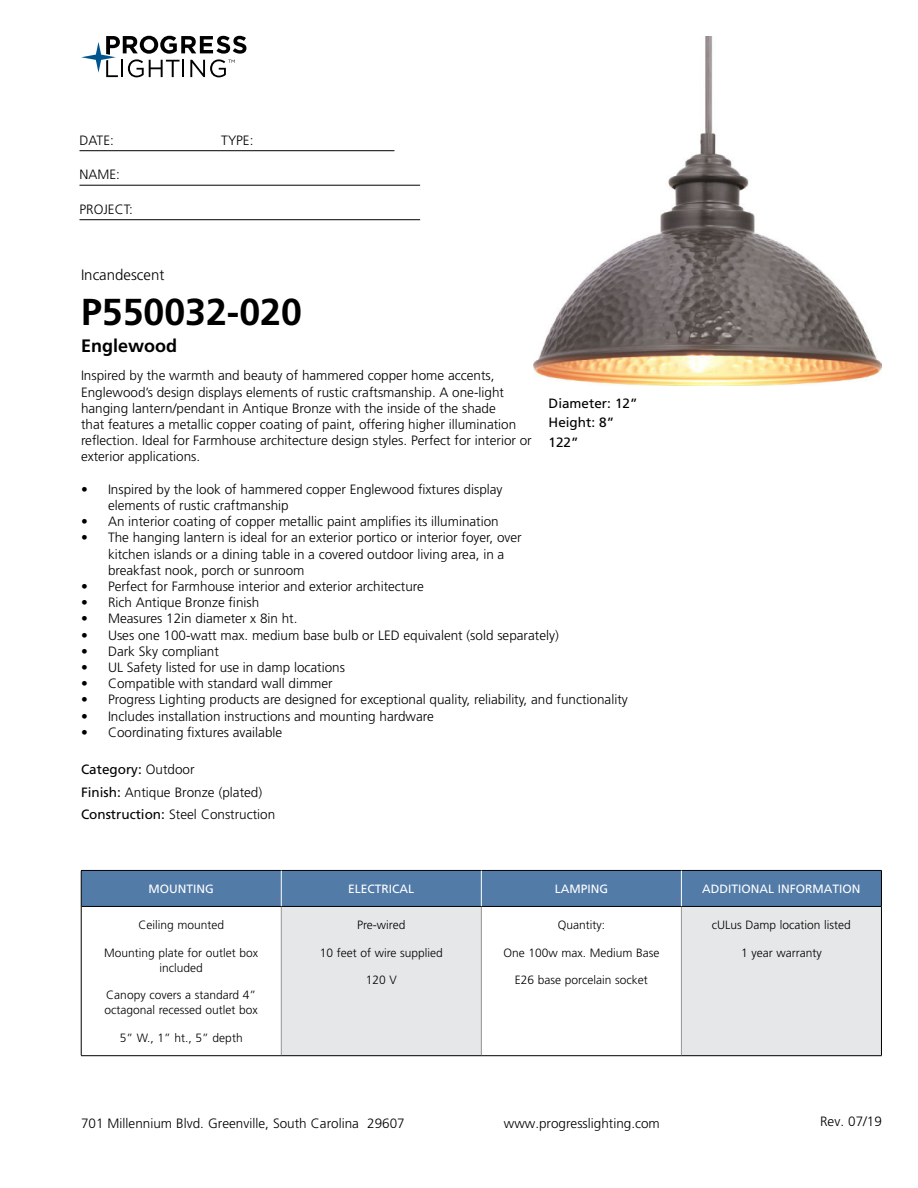
<style>
.page{position:relative;width:918px;height:1188px;background:#fff}
.page>*{position:absolute;margin:0;border:0;box-sizing:border-box;transform-origin:0 0}
.t1{font:700 37.5px "Frutiger LT Std";color:#000}
.t2{font:700 18px "Frutiger LT Std";color:#000}
.t3{font:300 15px "Frutiger LT Std";color:#000}
.t4{font:300 13.5px/16.2px "Frutiger LT Std";color:#000}
.t5{font:13.5px/19.5px "Frutiger LT Std";color:#000}
.t6{font:300 12px/15px "Frutiger LT Std";color:#000;text-align:center}
.t7{font:12px "Frutiger LT Std";color:#fff}
.s1{font-weight:400}
</style>
<div class="page">
<svg style="left:81px;top:36px;width:165px;height:41px"></svg>
<hr style="left:80px;top:150px;width:314px;height:1px;background:#000">
<hr style="left:80px;top:185px;width:340px;height:1px;background:#000">
<hr style="left:80px;top:219px;width:340px;height:1px;background:#000">
<div style="left:82px;top:871px;width:799px;height:35px;background:#527ba8"></div>
<div style="left:281px;top:906px;width:200px;height:150px;background:#e6e7e8"></div>
<div style="left:681px;top:906px;width:200px;height:150px;background:#e6e7e8"></div>
<hr style="left:281px;top:907px;width:1px;height:148px;background:#939598">
<hr style="left:481px;top:907px;width:1px;height:148px;background:#939598">
<hr style="left:681px;top:907px;width:1px;height:148px;background:#939598">
<hr style="left:81px;top:906px;width:200px;height:1px;background:#000">
<hr style="left:281px;top:906px;width:200px;height:1px;background:#000">
<hr style="left:481px;top:906px;width:200px;height:1px;background:#000">
<hr style="left:681px;top:906px;width:200px;height:1px;background:#000">
<hr style="left:81px;top:1055px;width:200px;height:1px;background:#000">
<hr style="left:281px;top:1055px;width:200px;height:1px;background:#000">
<hr style="left:481px;top:1055px;width:200px;height:1px;background:#000">
<hr style="left:681px;top:1055px;width:201px;height:1px;background:#000">
<hr style="left:81px;top:870px;width:200px;height:1px;background:#000">
<hr style="left:81px;top:871px;width:1px;height:35px;background:#000">
<hr style="left:281px;top:870px;width:200px;height:1px;background:#000">
<hr style="left:481px;top:870px;width:200px;height:1px;background:#000">
<hr style="left:681px;top:870px;width:201px;height:1px;background:#000">
<hr style="left:881px;top:871px;width:1px;height:35px;background:#000">
<hr style="left:81px;top:906px;width:1px;height:149px;background:#000">
<hr style="left:881px;top:906px;width:1px;height:149px;background:#000">
<hr style="left:281px;top:871px;width:1px;height:35px;background:#fff">
<hr style="left:681px;top:871px;width:1px;height:35px;background:#fff">
<hr style="left:481px;top:871px;width:1px;height:35px;background:#fff">
<img style="left:533px;top:36px;width:349px;height:349px">
<p class="t4" style="left:80px;top:133px;width:36px">DATE:</p>
<p class="t4" style="left:221px;top:133px;width:34px">TYPE:</p>
<p class="t4" style="left:80px;top:168px;width:42px">NAME:</p>
<p class="t4" style="left:80px;top:202px;width:55px">PROJECT:</p>
<p class="t3" style="left:81px;top:269px;width:85px">Incandescent</p>
<h1 class="t1" style="left:81px;top:297px;width:222px">P550032-020</h1>
<h2 class="t2" style="left:81px;top:339px;width:98px">Englewood</h2>
<p class="t4" style="left:81px;top:369px;width:452px">Inspired by the warmth and beauty of hammered copper home accents, Englewood’s design displays elements of rustic craftsmanship. A one-light hanging lantern/pendant in Antique Bronze with the inside of the shade<br>that features a metallic copper coating of paint, offering higher illumination reflection. Ideal for Farmhouse architecture design styles. Perfect for interior or exterior applications.</p>
<p class="t4" style="left:108px;top:482px;width:396px;text-indent:-27px">• Inspired by the look of hammered copper Englewood fixtures display elements of rustic craftmanship</p>
<p class="t4" style="left:81px;top:514px;width:419px">• An interior coating of copper metallic paint amplifies its illumination</p>
<p class="t4" style="left:108px;top:531px;width:415px;text-indent:-27px">• The hanging lantern is ideal for an exterior portico or interior foyer, over kitchen islands or a dining table in a covered outdoor living area, in a breakfast nook, porch or sunroom</p>
<p class="t4" style="left:81px;top:579px;width:344px">• Perfect for Farmhouse interior and exterior architecture</p>
<p class="t4" style="left:81px;top:595px;width:180px">• Rich Antique Bronze finish</p>
<p class="t4" style="left:81px;top:612px;width:218px">• Measures 12in diameter x 8in ht.</p>
<p class="t4" style="left:81px;top:628px;width:479px">• Uses one 100-watt max. medium base bulb or LED equivalent (sold separately)</p>
<p class="t4" style="left:81px;top:644px;width:139px">• Dark Sky compliant</p>
<p class="t4" style="left:81px;top:660px;width:266px">• UL Safety listed for use in damp locations</p>
<p class="t4" style="left:81px;top:676px;width:253px">• Compatible with standard wall dimmer</p>
<p class="t4" style="left:81px;top:693px;width:548px">• Progress Lighting products are designed for exceptional quality, reliability, and functionality</p>
<p class="t4" style="left:81px;top:709px;width:354px">• Includes installation instructions and mounting hardware</p>
<p class="t4" style="left:81px;top:725px;width:203px">• Coordinating fixtures available</p>
<p class="t4" style="left:81px;top:759px;width:196px;line-height:22.5px"><span class="s1">Category:</span> Outdoor<br><span class="s1">Finish:</span> Antique Bronze (plated)<br><span class="s1">Construction:</span> Steel Construction</p>
<p class="t5" style="left:549px;top:394px;width:90px">Diameter: 12”<br>Height: 8”<br>122”</p>
<p class="t7" style="left:149px;top:884px;width:67px">MOUNTING</p>
<p class="t7" style="left:348px;top:884px;width:68px">ELECTRICAL</p>
<p class="t7" style="left:555px;top:884px;width:55px">LAMPING</p>
<p class="t7" style="left:702px;top:884px;width:160px">ADDITIONAL INFORMATION</p>
<p class="t6" style="left:138px;top:918px;width:87px">Ceiling mounted</p>
<p class="t6" style="left:104px;top:946px;width:156px">Mounting plate for outlet box included</p>
<p class="t6" style="left:105px;top:989px;width:155px;text-align:left">Canopy covers a standard 4” octagonal recessed outlet box</p>
<p class="t6" style="left:120px;top:1031px;width:124px">5” W., 1” ht., 5” depth</p>
<p class="t6" style="left:357px;top:918px;width:50px">Pre-wired</p>
<p class="t6" style="left:320px;top:946px;width:125px">10 feet of wire supplied</p>
<p class="t6" style="left:366px;top:974px;width:33px">120 V</p>
<p class="t6" style="left:712px;top:918px;width:141px">cULus Damp location listed</p>
<p class="t6" style="left:741px;top:946px;width:82px">1 year warranty</p>
<p class="t6" style="left:558px;top:918px;width:49px">Quantity:</p>
<p class="t6" style="left:503px;top:946px;width:158px">One 100w max. Medium Base</p>
<p class="t6" style="left:515px;top:974px;width:134px">E26 base porcelain socket</p>
<p class="t4" style="left:81px;top:1116px;width:325px">701 Millennium Blvd. Greenville, South Carolina 29607</p>
<p class="t4" style="left:504px;top:1116px;width:158px">www.progresslighting.com</p>
<p class="t4" style="left:820px;top:1114px;width:63px">Rev. 07/19</p>
</div>
